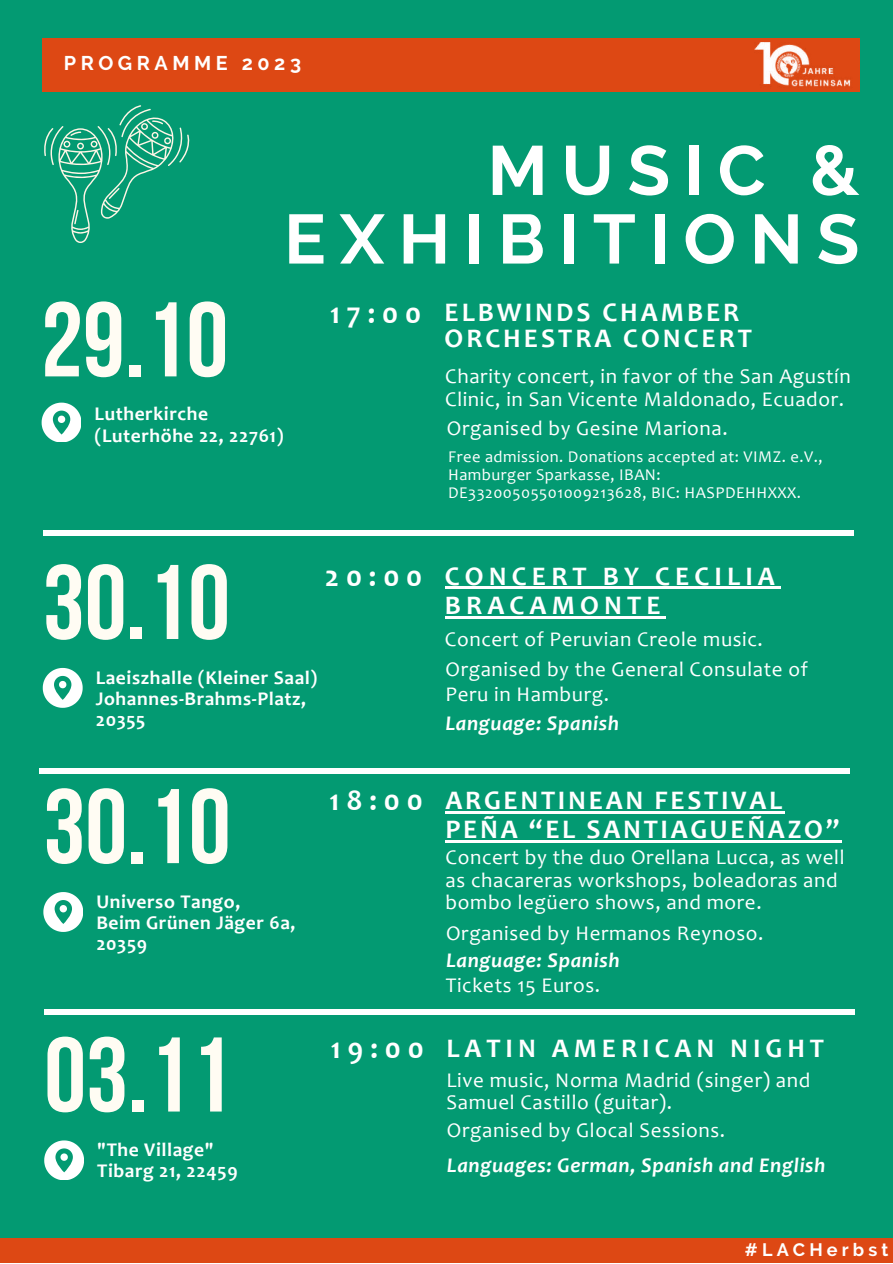
<style>
.page{position:relative;width:893px;height:1264px;background:#fff}
.page>*{position:absolute;margin:0;border:0;box-sizing:border-box;transform-origin:0 0}
.t1{font:700 105.75px "Bebas Neue";color:#fffcf3}
.t2{font:700 69.45px/68.6px "Raleway";letter-spacing:.2em;color:#fff;text-align:right}
.t3{font:700 30px "Candara";letter-spacing:.23em;color:#fff}
.t4{font:700 27px/29.2px "Candara";letter-spacing:.11em;color:#fff}
.t5{font:700 27px/29.2px "Candara";letter-spacing:.19em;color:#fff}
.t6{font:700 27px "Candara";letter-spacing:.185em;color:#fff}
.t7{font:21px/22.5px "Candara";letter-spacing:.03em;color:#fff}
.t8{font:italic 700 21px "Candara";letter-spacing:.03em;color:#fff}
.t9{font:700 19.8px "Raleway";letter-spacing:.23em;color:#fff}
.t10{font:700 19.5px/21.3px "Candara";letter-spacing:.03em;color:#fff}
.t11{font:700 18px "Raleway";letter-spacing:.23em;color:#fff}
.t12{font:16.5px/18px "Candara";letter-spacing:.03em;color:#fff}
.s1{font-size:30px}
</style>
<div class="page">
<div style="left:0;top:0;width:892px;height:1262px;background:#039a72"></div>
<div style="left:0;top:1238px;width:892px;height:24px;background:#dd4814"></div>
<svg style="left:44px;top:105px;width:145px;height:138px"></svg>
<div style="left:42px;top:38px;width:817px;height:54px;background:#dd4814"></div>
<img style="left:754px;top:42px;width:97px;height:45px">
<div style="left:44px;top:1009px;width:811px;height:6px;background:#fff"></div>
<div style="left:43px;top:530px;width:810px;height:6px;background:#fff"></div>
<div style="left:39px;top:767px;width:811px;height:6px;background:#fff"></div>
<svg style="left:44px;top:1140px;width:40px;height:39px"></svg>
<svg style="left:43px;top:668px;width:39px;height:39px"></svg>
<hr style="left:445px;top:587px;width:335px;height:2px;background:#fff">
<hr style="left:445px;top:616px;width:220px;height:2px;background:#fff">
<svg style="left:43px;top:892px;width:40px;height:39px"></svg>
<hr style="left:445px;top:811px;width:340px;height:2px;background:#fff">
<hr style="left:445px;top:840px;width:397px;height:2px;background:#fff">
<svg style="left:42px;top:402px;width:39px;height:40px"></svg>
<p class="t9" style="left:64px;top:52px;width:239px">PROGRAMME 2023</p>
<h2 class="t2" style="left:284px;top:136px;width:576px">MUSIC &amp;<br>EXHIBITIONS</h2>
<h1 class="t1" style="left:41px;top:297px;width:189px">29.10</h1>
<p class="t10" style="left:95px;top:405px;width:190px">Lutherkirche (Luterhöhe 22, 22761)</p>
<p class="t4" style="left:444px;top:302px;width:309px;line-height:25.8px;text-indent:-115px"><span class="s1">1 7 : 0 0</span> ELBWINDS CHAMBER<br>ORCHESTRA CONCERT</p>
<p class="t7" style="left:445px;top:367px;width:407px">Charity concert, in favor of the San Agustín<br>Clinic, in San Vicente Maldonado, Ecuador.</p>
<p class="t7" style="left:447px;top:419px;width:282px">Organised by Gesine Mariona.</p>
<p class="t12" style="left:448px;top:449px;width:376px">Free admission. Donations accepted at: VIMZ. e.V.,<br>Hamburger Sparkasse, IBAN:<br>DE33200505501009213628, BIC: HASPDEHHXXX.</p>
<h1 class="t1" style="left:43px;top:559px;width:189px">30.10</h1>
<p class="t10" style="left:96px;top:668px;width:223px">Laeiszhalle (Kleiner Saal)<br>Johannes-Brahms-Platz,<br>20355</p>
<h3 class="t3" style="left:325px;top:564px;width:99px">20:00</h3>
<h1 class="t1" style="left:43px;top:783px;width:189px">30.10</h1>
<p class="t10" style="left:96px;top:892px;width:200px">Universo Tango,<br>Beim Grünen Jäger 6a,<br>20359</p>
<h3 class="t3" style="left:329px;top:788px;width:95px">18:00</h3>
<h1 class="t1" style="left:44px;top:1032px;width:189px">03.11</h1>
<p class="t10" style="left:97px;top:1140px;width:142px">"The Village"<br>Tibarg 21, 22459</p>
<h3 class="t3" style="left:331px;top:1036px;width:94px">19:00</h3>
<p class="t5" style="left:445px;top:564px;width:331px">CONCERT BY CECILIA<br>BRACAMONTE</p>
<p class="t7" style="left:445px;top:629px;width:319px">Concert of Peruvian Creole music.</p>
<p class="t7" style="left:445px;top:658px;width:364px;line-height:24.8px">Organised by the General Consulate of<br>Peru in Hamburg.</p>
<p class="t8" style="left:445px;top:714px;width:175px">Language: Spanish</p>
<p class="t4" style="left:445px;top:788px;width:395px">ARGENTINEAN FESTIVAL<br>PEÑA “EL SANTIAGUEÑAZO”</p>
<p class="t7" style="left:445px;top:848px;width:400px">Concert by the duo Orellana Lucca, as well as chacareras workshops, boleadoras and bombo legüero shows, and more.</p>
<p class="t8" style="left:446px;top:951px;width:175px">Language: Spanish</p>
<p class="t7" style="left:446px;top:923px;width:319px">Organised by Hermanos Reynoso.</p>
<p class="t7" style="left:446px;top:976px;width:156px">Tickets 15 Euros.</p>
<p class="t6" style="left:446px;top:1037px;width:379px">LATIN AMERICAN NIGHT</p>
<p class="t7" style="left:446px;top:1070px;width:365px">Live music, Norma Madrid (singer) and<br>Samuel Castillo (guitar).</p>
<p class="t7" style="left:447px;top:1121px;width:280px">Organised by Glocal Sessions.</p>
<p class="t8" style="left:447px;top:1156px;width:380px">Languages: German, Spanish and English</p>
<p class="t11" style="left:744px;top:1238px;width:145px">#LACHerbst</p>
</div>
